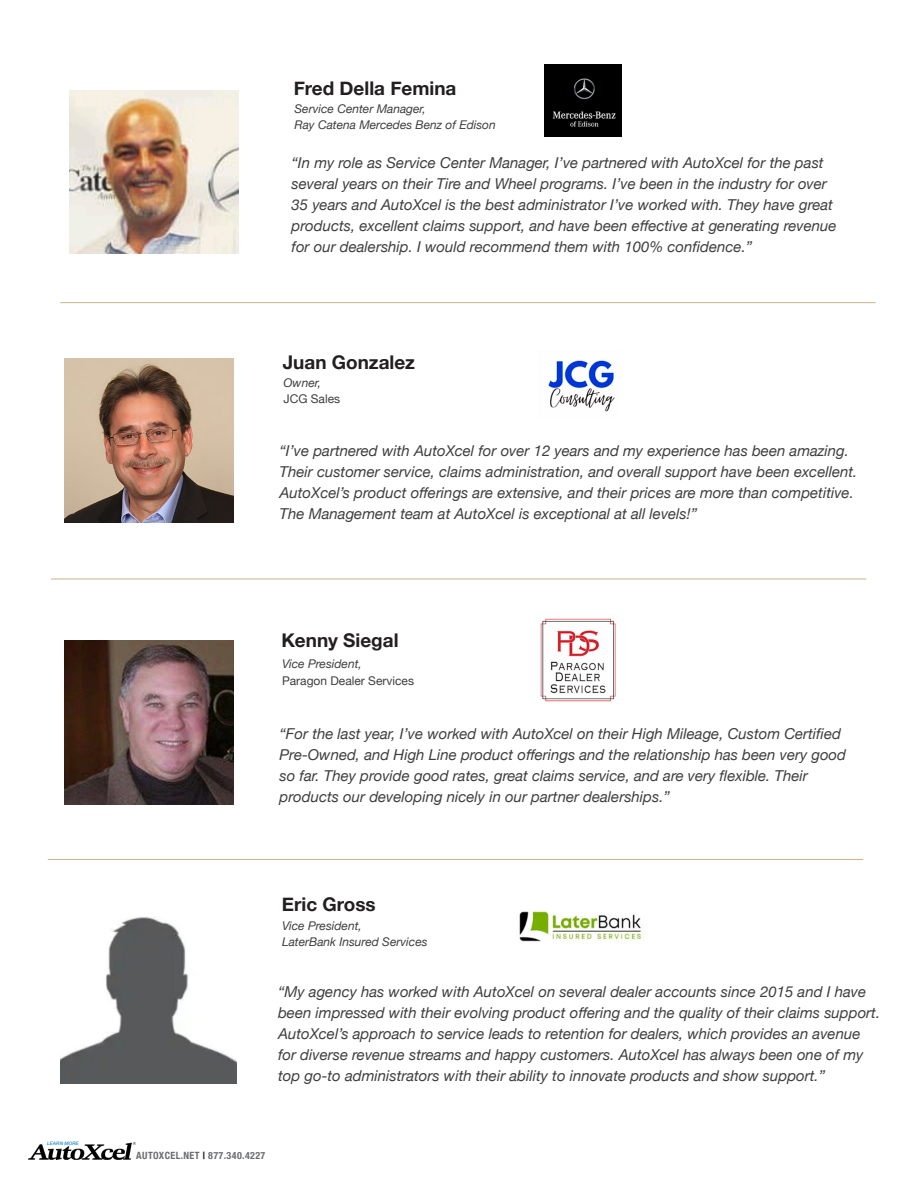
<style>
.page{position:relative;width:918px;height:1188px;background:#fff}
.page>*{position:absolute;margin:0;border:0;box-sizing:border-box;transform-origin:0 0}
.t1{font:700 18.9px "Helvetica Neue";color:#231f20}
.t2{font:italic 15px/21px "Helvetica Neue";color:#3e3e3f}
.t3{font:italic 12px/16.5px "Helvetica Neue";color:#3e3e3f}
.t4{font:12px/16.5px "Helvetica Neue";color:#3e3e3f}
.t5{font:700 condensed 10.05px "Helvetica Neue";letter-spacing:.04em;color:#6c6d70}
.main_body_copy{font:italic 500 4.8px "Helvetica Neue";letter-spacing:.02em;color:#1e89ca}
.s1{font-style:italic}
.s2{color:#231f20}
</style>
<div class="page">
<img style="left:29px;top:1142px;width:107px;height:17px">
<img style="left:65px;top:359px;width:168px;height:163px">
<img style="left:548px;top:360px;width:67px;height:52px">
<img style="left:65px;top:641px;width:168px;height:163px">
<img style="left:540px;top:618px;width:76px;height:84px">
<img style="left:61px;top:917px;width:175px;height:166px">
<img style="left:519px;top:911px;width:125px;height:31px">
<hr style="left:48px;top:859px;width:815px;height:1px;background:#c5b58b">
<hr style="left:51px;top:579px;width:815px;height:1px;background:#c5b58b">
<img style="left:70px;top:90px;width:168px;height:164px">
<img style="left:545px;top:64px;width:77px;height:72px">
<hr style="left:60px;top:302px;width:816px;height:1px;background:#c5b58b">
<p class="main_body_copy" style="left:47px;top:1139px;width:33px">LEARN MORE</p>
<p class="t1" style="left:294px;top:73px;width:164px">Fred Della Femina</p>
<p class="t3" style="left:294px;top:101px;width:203px">Service Center Manager,<br>Ray Catena Mercedes Benz of Edison</p>
<p class="t2" style="left:292px;top:153px;width:546px">“In my role as Service Center Manager, I’ve partnered with AutoXcel for the past several years on their Tire and Wheel programs. I’ve been in the industry for over 35 years and AutoXcel is the best administrator I’ve worked with. They have great products, excellent claims support, and have been effective at generating revenue for our dealership. I would recommend them with 100% confidence.”</p>
<p class="t1" style="left:283px;top:347px;width:134px">Juan Gonzalez</p>
<p class="t4" style="left:284px;top:375px;width:58px"><span class="s1">Owner,<br></span>JCG Sales</p>
<p class="t2" style="left:280px;top:441px;width:579px">“I’ve partnered with AutoXcel for over 12 years and my experience has been amazing.<br>Their customer service, claims administration, and overall support have been excellent.<br>AutoXcel’s product offerings are extensive, and their prices are more than competitive.<br>The Management team at AutoXcel is exceptional at all levels!”</p>
<p class="t1" style="left:281px;top:625px;width:119px">Kenny Siegal</p>
<p class="t4" style="left:282px;top:656px;width:133px"><span class="s1">Vice President,<br></span>Paragon Dealer Services</p>
<p class="t2" style="left:280px;top:724px;width:568px">“For the last year, I’ve worked with AutoXcel on their High Mileage, Custom Certified Pre-Owned, and High Line product offerings and the relationship has been very good so far. They provide good rates, great claims service, and are very flexible. Their products our developing nicely in our partner dealerships.”</p>
<p class="t1" style="left:282px;top:889px;width:95px">Eric Gross</p>
<p class="t3" style="left:282px;top:918px;width:147px">Vice President,<br>LaterBank Insured Services</p>
<p class="t2" style="left:278px;top:982px;width:604px">“My agency has worked with AutoXcel on several dealer accounts since 2015 and I have been impressed with their evolving product offering and the quality of their claims support.<br>AutoXcel’s approach to service leads to retention for dealers, which provides an avenue for diverse revenue streams and happy customers. AutoXcel has always been one of my top go-to administrators with their ability to innovate products and show support.”</p>
<p class="t5" style="left:136px;top:1147px;width:131px">AUTOXCEL.NET <span class="s2">|</span> 877.340.4227</p>
</div>
